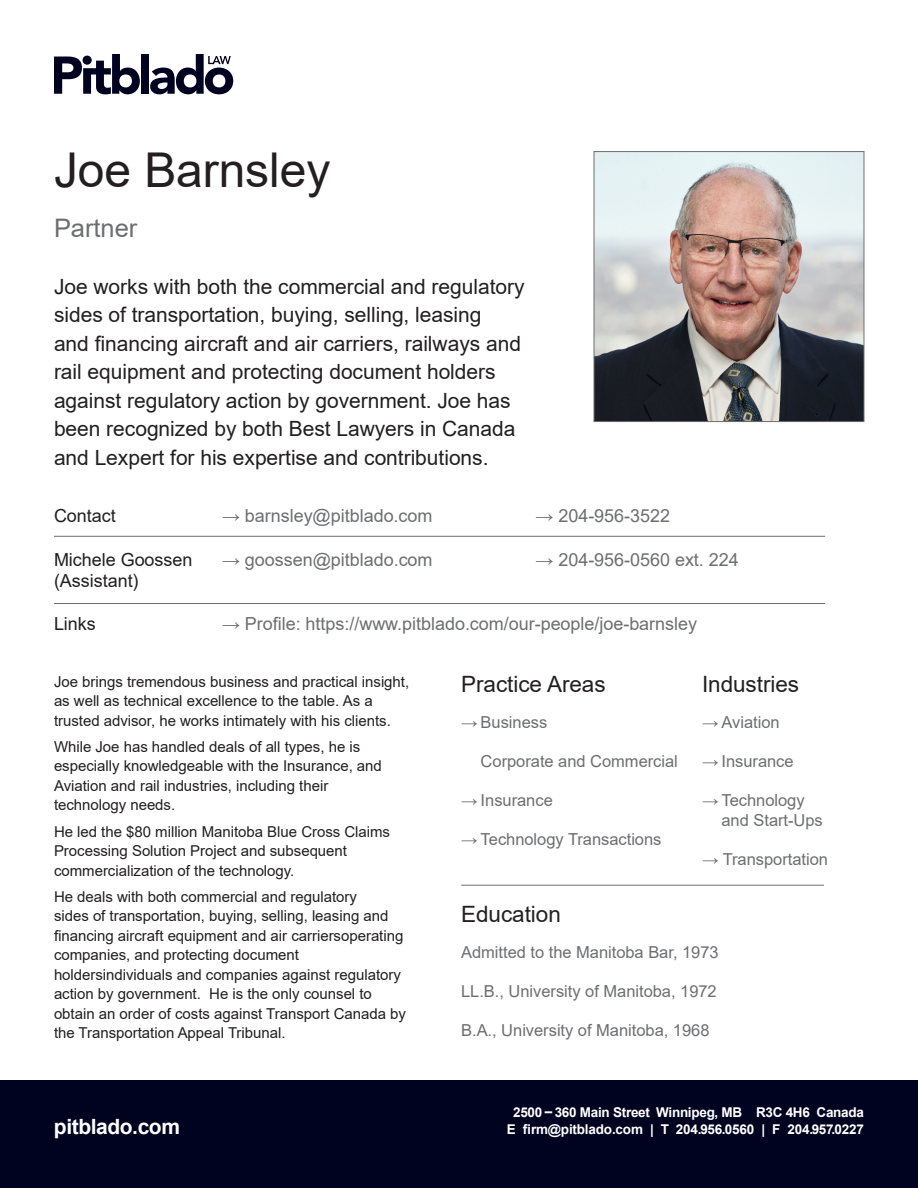
<style>
.page{position:relative;width:918px;height:1188px;background:#fff}
.page>*{position:absolute;margin:0;border:0;box-sizing:border-box;transform-origin:0 0}
.t1{font:48px "Arial";color:#231f20}
.t2{font:25.5px "Arial";color:#6d6e71}
.t3{font:22.5px "Arial";color:#231f20}
.t4{font:21px/28.5px "Arial";color:#231f20}
.t5{font:700 21px "Arial";letter-spacing:-.02em;color:#fff}
.t6{font:18px "Arial";color:#6d6e71}
.t7{font:18px "Arial";color:#231f20}
.t8{font:16.5px/19.5px "Arial";color:#6d6e71}
.t9{font:15px/19.5px "Arial";color:#231f20}
.t10{font:700 13.5px "Arial";letter-spacing:-.02em;color:#fff}
</style>
<div class="page">
<img style="left:596px;top:153px;width:266px;height:267px">
<div style="left:594px;top:151px;width:270px;height:271px;border:1px solid #6d6e71"></div>
<div style="left:141px;top:54px;width:8px;height:40px;background:#000320"></div>
<svg style="left:150px;top:54px;width:83px;height:40px"></svg>
<svg style="left:54px;top:54px;width:86px;height:40px"></svg>
<hr style="left:54px;top:536px;width:771px;height:1px;background:#6d6e71">
<hr style="left:54px;top:603px;width:771px;height:1px;background:#6d6e71">
<hr style="left:461px;top:885px;width:363px;height:1px;background:#6d6e71">
<div style="left:0;top:1080px;width:918px;height:108px;background:#000320"></div>
<h1 class="t1" style="left:54px;top:152px;width:278px">Joe Barnsley</h1>
<h2 class="t2" style="left:54px;top:218px;width:85px">Partner</h2>
<p class="t4" style="left:54px;top:274px;width:472px">Joe works with both the commercial and regulatory sides of transportation, buying, selling, leasing<br>and financing aircraft and air carriers, railways and rail equipment and protecting document holders against regulatory action by government. Joe has been recognized by both Best Lawyers in Canada and Lexpert for his expertise and contributions.</p>
<p class="t7" style="left:54px;top:509px;width:63px">Contact</p>
<p class="t6" style="left:222px;top:504px;width:212px">→ barnsley@pitblado.com</p>
<p class="t6" style="left:536px;top:504px;width:136px">→ 204-956-3522</p>
<p class="t7" style="left:54px;top:552px;width:140px">Michele Goossen</p>
<p class="t6" style="left:222px;top:547px;width:212px">→ goossen@pitblado.com</p>
<p class="t6" style="left:536px;top:547px;width:205px">→ 204-956-0560 ext. 224</p>
<p class="t7" style="left:54px;top:574px;width:86px">(Assistant)</p>
<p class="t7" style="left:54px;top:617px;width:43px">Links</p>
<p class="t6" style="left:222px;top:612px;width:477px">→ Profile: https://www.pitblado.com/our-people/joe-barnsley</p>
<p class="t9" style="left:54px;top:673px;width:357px">Joe brings tremendous business and practical insight, as well as technical excellence to the table. As a trusted advisor, he works intimately with his clients.</p>
<p class="t9" style="left:54px;top:738px;width:329px">While Joe has handled deals of all types, he is especially knowledgeable with the Insurance, and Aviation and rail industries, including their technology needs.</p>
<p class="t9" style="left:54px;top:822px;width:338px">He led the $80 million Manitoba Blue Cross Claims<br>Processing Solution Project and subsequent commercialization of the technology.</p>
<p class="t9" style="left:54px;top:888px;width:353px">He deals with both commercial and regulatory<br>sides of transportation, buying, selling, leasing and financing aircraft equipment and air carriersoperating companies, and protecting document holdersindividuals and companies against regulatory action by government. He is the only counsel to obtain an order of costs against Transport Canada by the Transportation Appeal Tribunal.</p>
<h3 class="t3" style="left:461px;top:676px;width:146px">Practice Areas</h3>
<p class="t8" style="left:461px;top:713px;width:88px">→ Business</p>
<p class="t8" style="left:481px;top:753px;width:199px">Corporate and Commercial</p>
<p class="t8" style="left:461px;top:791px;width:93px">→ Insurance</p>
<p class="t8" style="left:461px;top:830px;width:202px">→ Technology Transactions</p>
<h3 class="t3" style="left:702px;top:669px;width:99px">Industries</h3>
<p class="t8" style="left:702px;top:713px;width:79px">→ Aviation</p>
<p class="t8" style="left:702px;top:752px;width:93px">→ Insurance</p>
<p class="t8" style="left:722px;top:791px;width:103px;text-indent:-20px">→ Technology and Start-Ups</p>
<p class="t8" style="left:702px;top:849px;width:128px">→ Transportation</p>
<h3 class="t3" style="left:461px;top:906px;width:101px">Education</h3>
<p class="t8" style="left:461px;top:942px;width:259px">Admitted to the Manitoba Bar, 1973</p>
<p class="t8" style="left:461px;top:981px;width:257px">LL.B., University of Manitoba, 1972</p>
<p class="t8" style="left:461px;top:1020px;width:250px">B.A., University of Manitoba, 1968</p>
<p class="t10" style="left:513px;top:1107px;width:352px">2500 – 360 Main Street Winnipeg, MB R3C 4H6 Canada</p>
<h3 class="t5" style="left:54px;top:1112px;width:128px">pitblado.com</h3>
<p class="t10" style="left:507px;top:1120px;width:359px">E firm@pitblado.com | T 204.956.0560 | F 204.957.0227</p>
</div>
